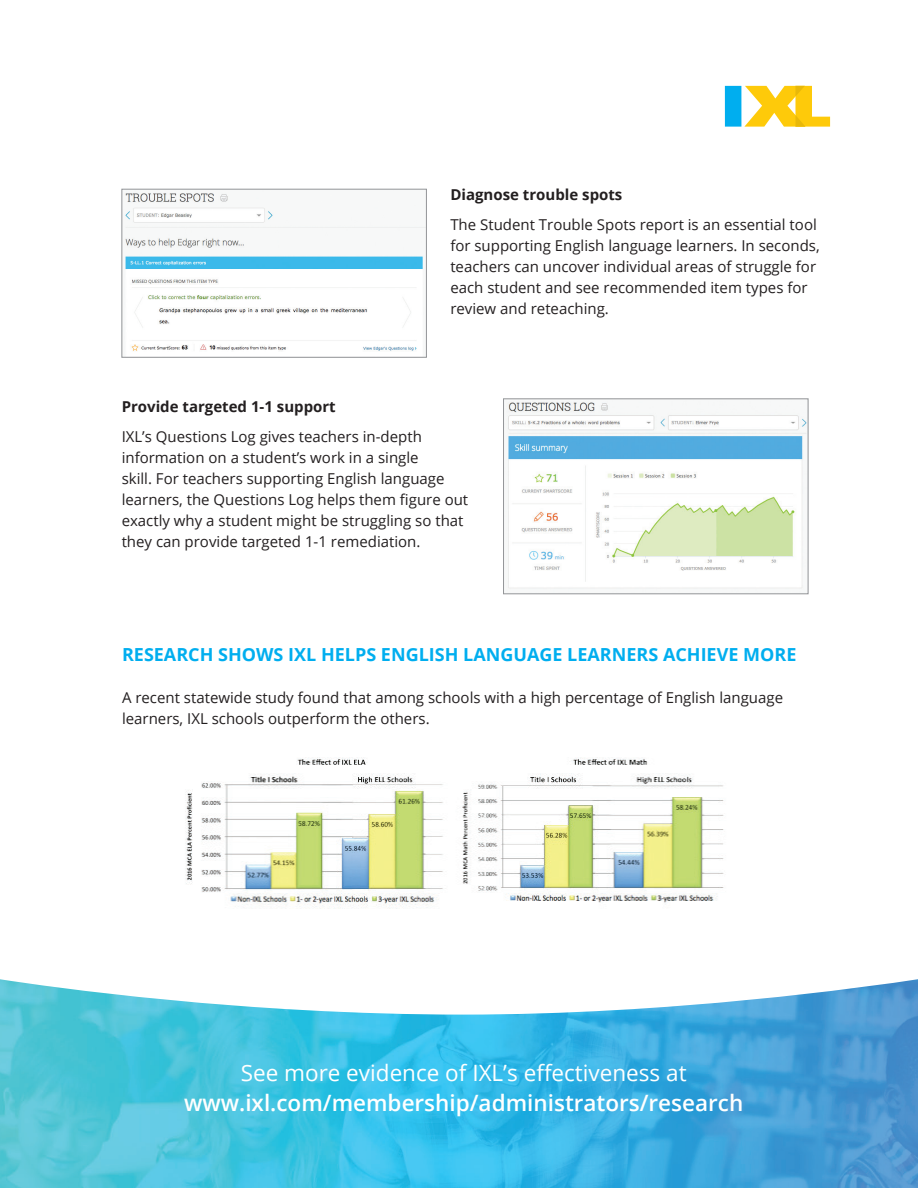
<style>
.page{position:relative;width:918px;height:1188px;background:#fff}
.page>*{position:absolute;margin:0;border:0;box-sizing:border-box;transform-origin:0 0}
.t1{font:600 22.5px "Open Sans";color:#fff}
.t2{font:22.5px "Open Sans";color:#fff}
.t3{font:700 18px "Open Sans";color:#00aeef}
.t4{font:15px/21px "Open Sans";color:#231f20}
.t5{font:700 15px "Open Sans";color:#231f20}
</style>
<div class="page">
<svg style="left:724px;top:85px;width:107px;height:42px"></svg>
<img style="left:0;top:979px;width:918px;height:209px">
<img style="left:185px;top:757px;width:539px;height:152px">
<img style="left:506px;top:401px;width:300px;height:188px">
<div style="left:503px;top:399px;width:305px;height:195px;border:1px solid #939598"></div>
<img style="left:125px;top:192px;width:300px;height:159px">
<div style="left:122px;top:189px;width:305px;height:168px;border:1px solid #939598"></div>
<p class="t5" style="left:450px;top:184px;width:174px">Diagnose trouble spots</p>
<p class="t4" style="left:450px;top:214px;width:371px">The Student Trouble Spots report is an essential tool for supporting English language learners. In seconds, teachers can uncover individual areas of struggle for each student and see recommended item types for review and reteaching.</p>
<p class="t5" style="left:122px;top:396px;width:216px">Provide targeted 1-1 support</p>
<p class="t4" style="left:122px;top:425px;width:348px">IXL’s Questions Log gives teachers in-depth information on a student’s work in a single<br>skill. For teachers supporting English language learners, the Questions Log helps them figure out exactly why a student might be struggling so that they can provide targeted 1-1 remediation.</p>
<p class="t3" style="left:122px;top:642px;width:676px">RESEARCH SHOWS IXL HELPS ENGLISH LANGUAGE LEARNERS ACHIEVE MORE</p>
<p class="t4" style="left:122px;top:687px;width:663px">A recent statewide study found that among schools with a high percentage of English language learners, IXL schools outperform the others.</p>
<h1 class="t2" style="left:241px;top:1057px;width:447px">See more evidence of IXL’s effectiveness at</h1>
<h1 class="t1" style="left:184px;top:1087px;width:561px">www.ixl.com/membership/administrators/research</h1>
</div>
